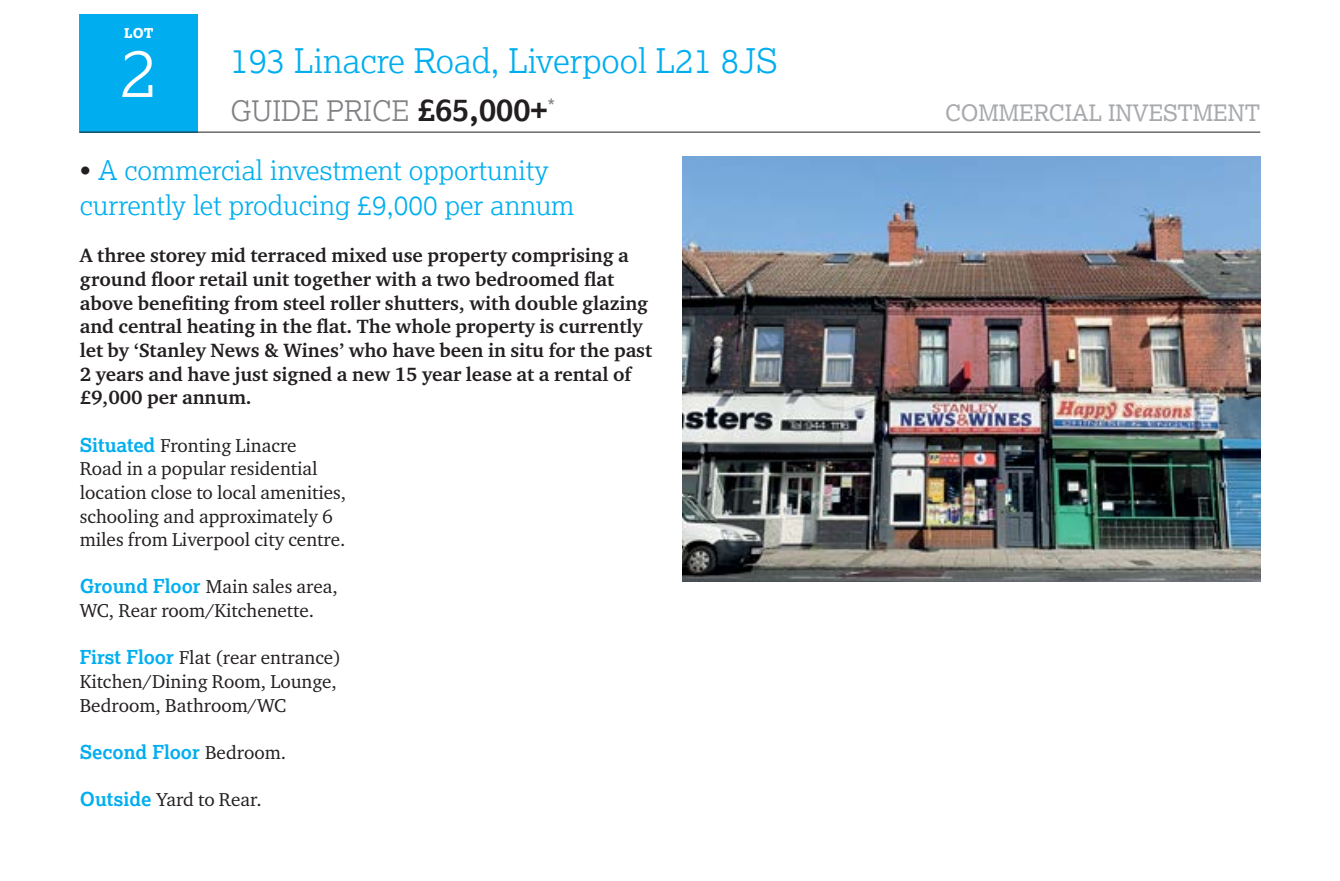
<style>
.page{position:relative;width:1340px;height:881px;background:#fff}
.page>*{position:absolute;margin:0;border:0;box-sizing:border-box;transform-origin:0 0}
.t1{font:300 67.5px "Lexia";color:#fff}
.t2{font:300 33.75px "Lexia";color:#00aeef}
.t3{font:300 28.12px "Lexia";color:#808285}
.t4{font:300 27px/35.3px "Lexia";color:#00aeef}
.t5{font:22.5px "Lexia";color:#a7a9ac}
.t6{font:700 19.8px/23.6px "Charter ITC Pro";color:#231f20}
.t7{font:19.12px/23.6px "Charter ITC Pro";color:#231f20}
.t8{font:700 19.12px "Lexia";color:#00aeef}
.t9{font:800 13.5px "Lexia";color:#fff}
.s1{font-weight:700;font-size:31.5px;color:#231f20}
.s2{color:#231f20}
.s3{font-family:"Lexia";font-weight:700;color:#00aeef}
.s4{font-family:"Charter ITC Pro";font-weight:400;color:#231f20}
</style>
<div class="page">
<div style="left:80px;top:14px;width:118px;height:118px;background:#00aeef"></div>
<hr style="left:80px;top:132px;width:1180px;height:1px;background:#231f20">
<img style="left:682px;top:156px;width:578px;height:425px">
<p class="t9" style="left:124px;top:24px;width:31px">LOT</p>
<h1 class="t1" style="left:120px;top:30px;width:38px">2</h1>
<h2 class="t2" style="left:230px;top:40px;width:548px">193 Linacre Road, Liverpool L21 8JS</h2>
<h3 class="t3" style="left:230px;top:93px;width:326px">GUIDE PRICE <span class="s1">£65,000+</span><sup>*</sup></h3>
<p class="t5" style="left:945px;top:98px;width:316px">COMMERCIAL INVESTMENT</p>
<h3 class="t4" style="left:80px;top:151px;width:496px"><span class="s2">•</span> A commercial investment opportunity currently let producing £9,000 per annum</h3>
<p class="t6" style="left:80px;top:244px;width:574px">A three storey mid terraced mixed use property comprising a ground floor retail unit together with a two bedroomed flat above benefiting from steel roller shutters, with double glazing and central heating in the flat. The whole property is currently let by ‘Stanley News &amp; Wines’ who have been in situ for the past 2 years and have just signed a new 15 year lease at a rental of £9,000 per annum.</p>
<p class="t7" style="left:80px;top:433px;width:268px"><span class="s3">Situated</span> Fronting Linacre<br>Road in a popular residential location close to local amenities, schooling and approximately 6 miles from Liverpool city centre.</p>
<p class="t7" style="left:80px;top:574px;width:259px"><span class="s3">Ground Floor</span> Main sales area,<br>WC, Rear room/Kitchenette.</p>
<p class="t7" style="left:80px;top:645px;width:263px"><span class="s3">First Floor</span> Flat (rear entrance)<br>Kitchen/Dining Room, Lounge,<br>Bedroom, Bathroom/WC</p>
<p class="t8" style="left:80px;top:739px;width:208px">Second Floor <span class="s4">Bedroom.</span></p>
<p class="t7" style="left:80px;top:787px;width:183px"><span class="s3">Outside</span> Yard to Rear.</p>
</div>
